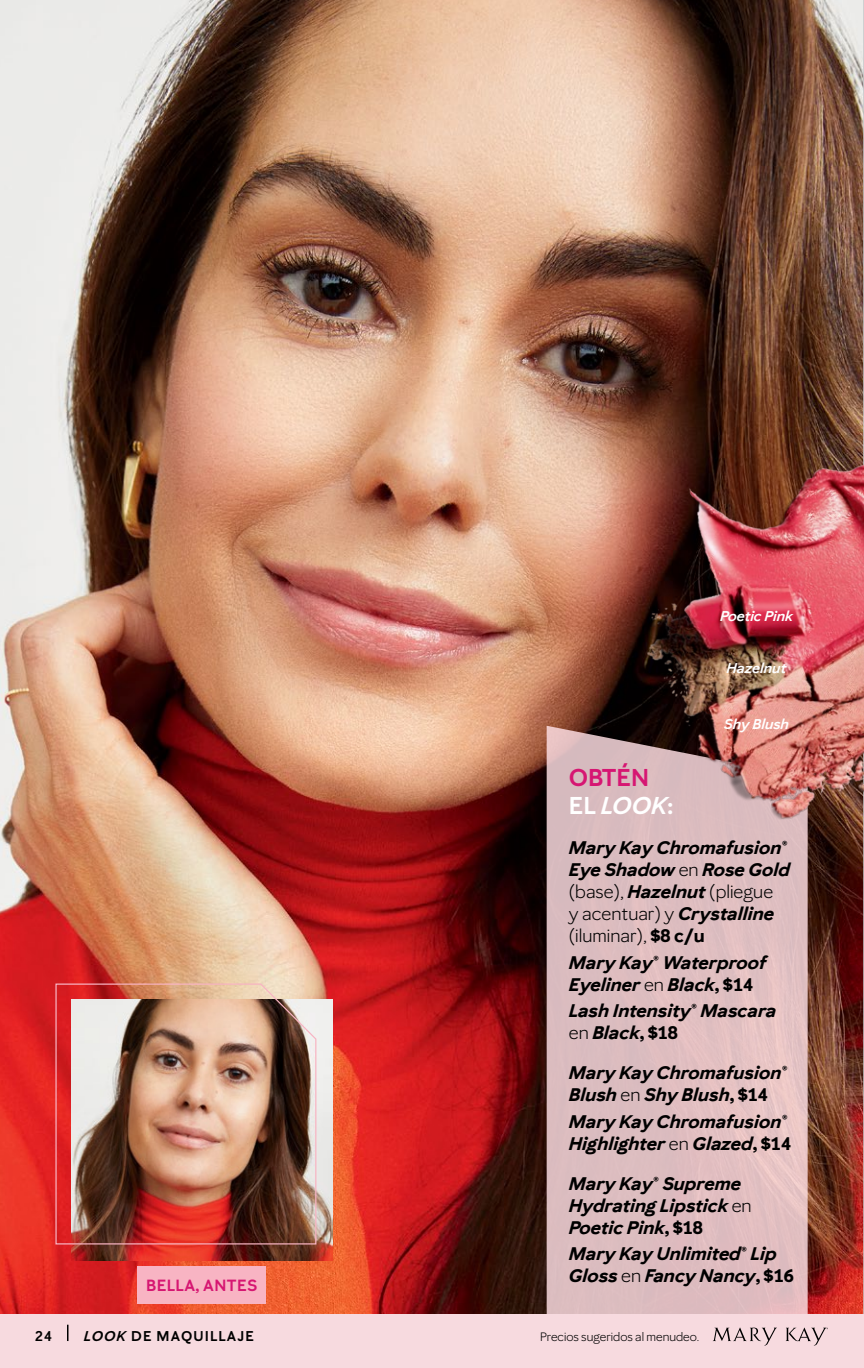
<style>
.page{position:relative;width:864px;height:1368px;background:#fff}
.page>*{position:absolute;margin:0;border:0;box-sizing:border-box;transform-origin:0 0}
.Price_Listing{font:600 24px/28px "Mary Kay Sans";color:#d61672}
.Price_Listing-2{font:italic 700 18px/22px "Mary Kay Sans";color:#000}
.Body_Copy{font:600 16px "Mary Kay Sans";letter-spacing:.025em;color:#d61672}
.Body{font:italic 600 14px "Mary Kay Sans";color:#fff}
.MASTER_PG_-_Page_Num{font:600 14px "Mary Kay Sans";letter-spacing:.08em;color:#000}
.Footnote{font:12px "Mary Kay Sans";color:#000}
.s1{color:#fff}
.s2{font-style:italic;color:#fff}
.s3{font-weight:400;font-style:normal}
.s4{font-style:normal}
.s5{font-style:italic}
</style>
<div class="page">
<img style="left:0;top:0;width:864px;height:1314px">
<svg style="left:547px;top:726px;width:261px;height:588px;background:#dcbbbe"></svg>
<img style="left:71px;top:999px;width:261px;height:261px">
<img style="left:55px;top:983px;width:262px;height:262px">
<img style="left:647px;top:449px;width:217px;height:389px">
<div style="left:0;top:1314px;width:864px;height:54px;background:#f7dadf"></div>
<svg style="left:713px;top:1327px;width:64px;height:19px"></svg>
<svg style="left:786px;top:1328px;width:42px;height:18px"></svg>
<svg style="left:67px;top:1325px;width:1px;height:16px"></svg>
<div style="left:137px;top:1266px;width:129px;height:38px;background:#f8b4c3"></div>
<p class="Body" style="left:720px;top:607px;width:74px">Poetic Pink</p>
<p class="Body" style="left:727px;top:659px;width:61px">Hazelnut</p>
<p class="Body_Copy" style="left:146px;top:1276px;width:113px">BELLA, ANTES</p>
<p class="Body" style="left:724px;top:716px;width:67px">Shy Blush</p>
<p class="Price_Listing" style="left:569px;top:764px;width:106px">OBTÉN<br><span class="s1">EL</span> <span class="s2">LOOK</span><span class="s1">:</span></p>
<p class="Price_Listing-2" style="left:569px;top:837px;width:223px">Mary Kay Chromafusion®<br>Eye Shadow <span class="s3">en</span> Rose Gold <span class="s3">(base),</span> Hazelnut <span class="s3">(pliegue<br>y acentuar) y</span> Crystalline <span class="s3">(iluminar),</span> <span class="s4">$8 c/u</span></p>
<p class="Price_Listing-2" style="left:569px;top:951px;width:199px">Mary Kay® Waterproof<br>Eyeliner <span class="s3">en</span> Black<span class="s4">, $14</span></p>
<p class="Price_Listing-2" style="left:569px;top:1000px;width:209px">Lash Intensity® Mascara <span class="s3">en</span> Black<span class="s4">, $18</span></p>
<p class="Price_Listing-2" style="left:569px;top:1062px;width:220px">Mary Kay Chromafusion®<br>Blush <span class="s3">en</span> Shy Blush<span class="s4">, $14</span></p>
<p class="Price_Listing-2" style="left:569px;top:1110px;width:224px">Mary Kay Chromafusion®<br>Highlighter <span class="s3">en</span> Glazed<span class="s4">, $14</span></p>
<p class="Price_Listing-2" style="left:569px;top:1172px;width:184px">Mary Kay® Supreme<br>Hydrating Lipstick <span class="s3">en<br></span>Poetic Pink<span class="s4">, $18</span></p>
<p class="Price_Listing-2" style="left:569px;top:1243px;width:227px">Mary Kay Unlimited® Lip<br>Gloss <span class="s3">en</span> Fancy Nancy<span class="s4">, $16</span></p>
<p class="MASTER_PG_-_Page_Num" style="left:35px;top:1327px;width:18px">24</p>
<p class="MASTER_PG_-_Page_Num" style="left:84px;top:1327px;width:172px"><span class="s5">LOOK</span> DE MAQUILLAJE</p>
<p class="Footnote" style="left:540px;top:1330px;width:161px">Precios sugeridos al menudeo.</p>
</div>
